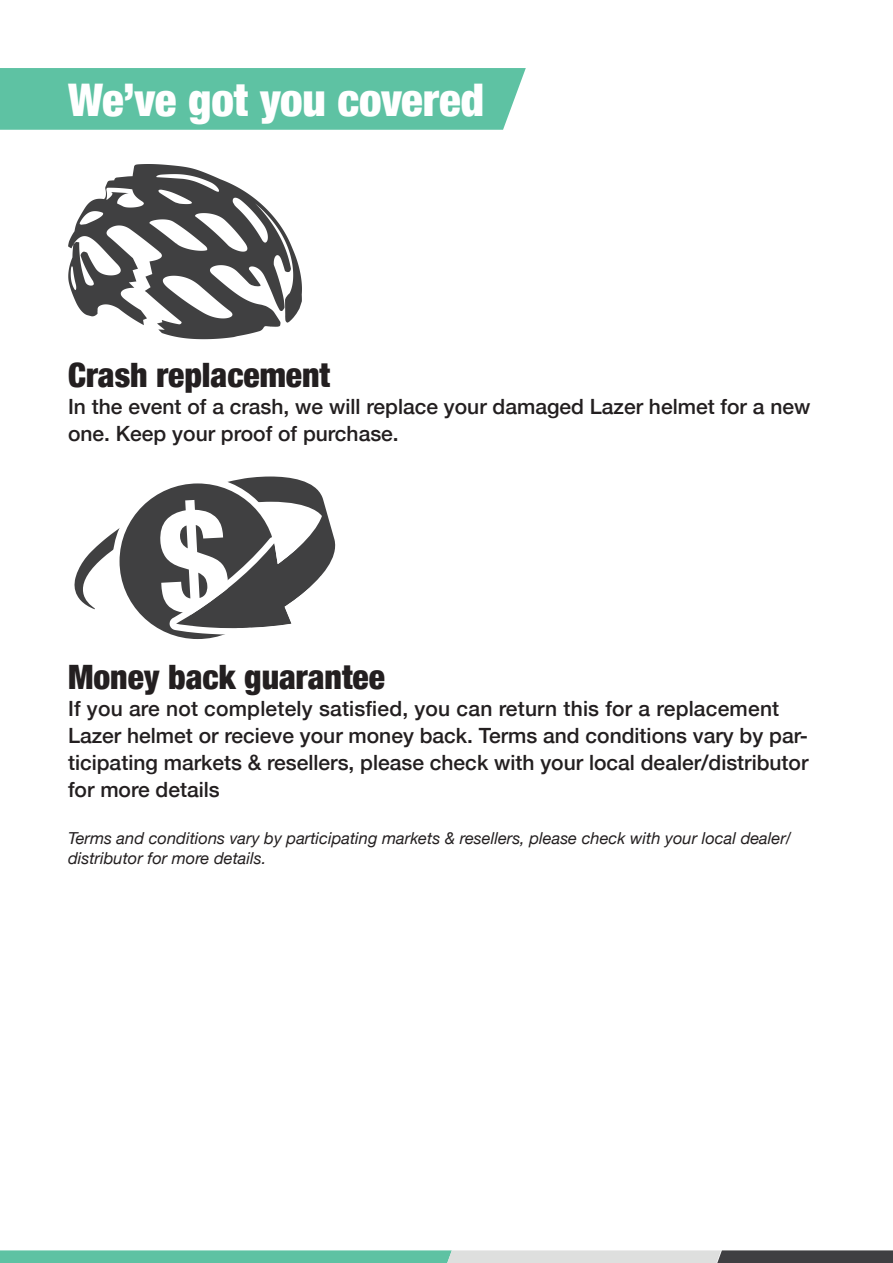
<style>
.page{position:relative;width:893px;height:1263px;background:#fff}
.page>*{position:absolute;margin:0;border:0;box-sizing:border-box;transform-origin:0 0}
.t1{font:900 condensed 45px "Helvetica Neue";letter-spacing:-.005em;color:#fff}
.t2{font:900 condensed 33.6px "Helvetica Neue";color:#231f20}
.t3{font:500 21px/27px "Helvetica Neue";color:#231f20}
.t4{font:italic 16.5px/19.8px "Helvetica Neue";color:#231f20}
</style>
<div class="page">
<svg style="left:0;top:1250px;width:893px;height:13px;background:#82b3a5"></svg>
<div style="left:0;top:68px;width:526px;height:62px;background:#5ec2a3"></div>
<svg style="left:68px;top:164px;width:234px;height:175px"></svg>
<svg style="left:74px;top:476px;width:262px;height:163px"></svg>
<h1 class="t1" style="left:68px;top:63px;width:418px">We’ve got you covered</h1>
<h2 class="t2" style="left:68px;top:347px;width:264px">Crash replacement</h2>
<p class="t3" style="left:68px;top:391px;width:744px">In the event of a crash, we will replace your damaged Lazer helmet for a new one. Keep your proof of purchase.</p>
<h2 class="t2" style="left:68px;top:650px;width:318px">Money back guarantee</h2>
<p class="t3" style="left:68px;top:693px;width:742px">If you are not completely satisfied, you can return this for a replacement Lazer helmet or recieve your money back. Terms and conditions vary by par&shy;ticipating markets &amp; resellers, please check with your local dealer/distributor for more details</p>
<p class="t4" style="left:68px;top:829px;width:725px">Terms and conditions vary by participating markets &amp; resellers, please check with your local dealer/ distributor for more details.</p>
</div>
